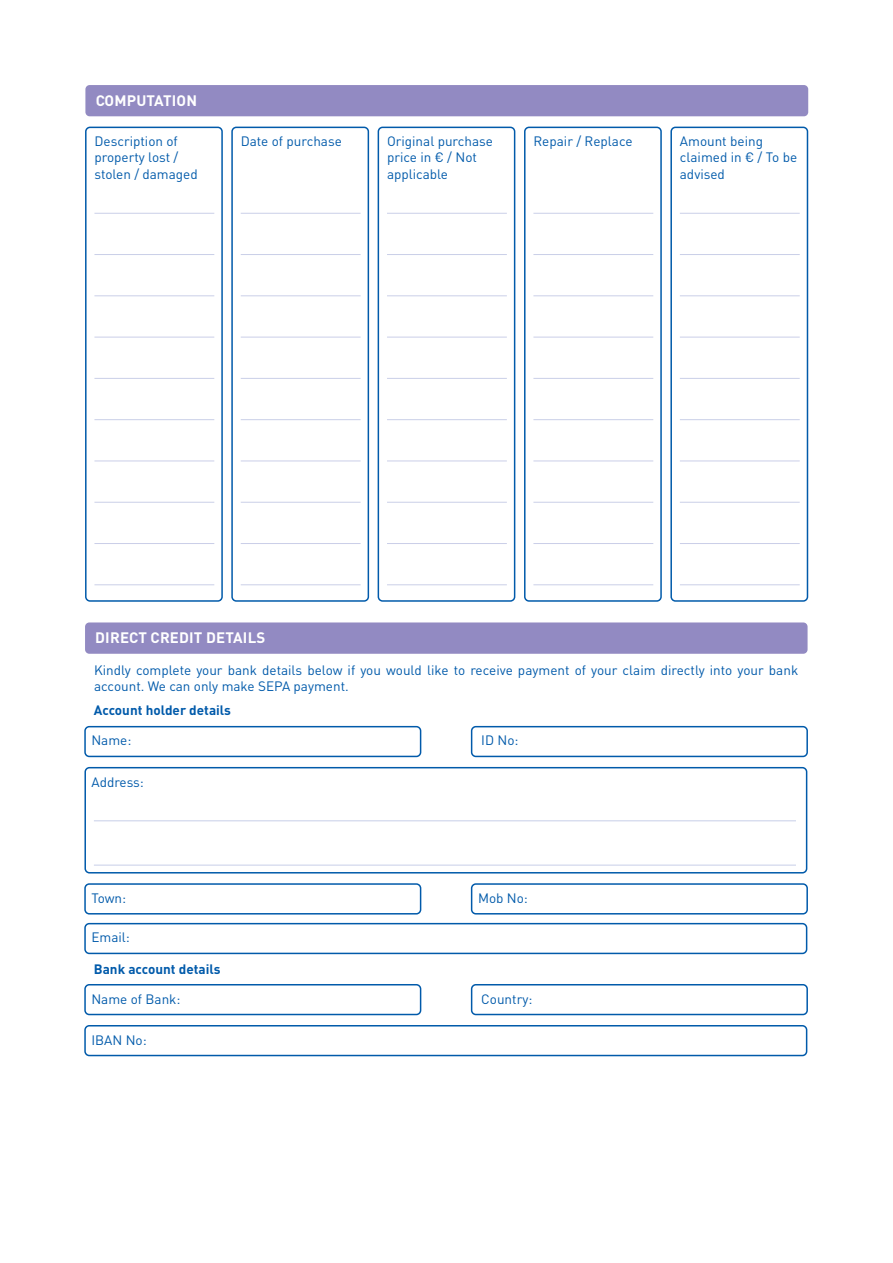
<style>
.page{position:relative;width:893px;height:1263px;background:#fff}
.page>*{position:absolute;margin:0;border:0;box-sizing:border-box;transform-origin:0 0}
.t1{font:700 15px "DIN Pro";letter-spacing:.01em;color:#fff}
.t2{font:13.5px/16.2px "DIN Pro";color:#015aaa}
.t3{font:700 13.5px "DIN Pro";color:#015aaa}
</style>
<div class="page">
<div style="left:85px;top:127px;width:138px;height:475px;border:2px solid #015aaa;border-radius:4px"></div>
<div style="left:378px;top:127px;width:137px;height:475px;border:2px solid #015aaa;border-radius:4px"></div>
<div style="left:524px;top:127px;width:138px;height:475px;border:2px solid #015aaa;border-radius:4px"></div>
<div style="left:670px;top:127px;width:138px;height:475px;border:2px solid #015aaa;border-radius:4px"></div>
<div style="left:231px;top:127px;width:138px;height:475px;border:2px solid #015aaa;border-radius:4px"></div>
<div style="left:85px;top:85px;width:723px;height:31px;background:#928ac2;border-radius:4px"></div>
<hr style="left:94px;top:213px;width:120px;height:1px;background:#cacfe8">
<hr style="left:387px;top:213px;width:120px;height:1px;background:#cacfe8">
<hr style="left:533px;top:213px;width:120px;height:1px;background:#cacfe8">
<hr style="left:680px;top:213px;width:120px;height:1px;background:#cacfe8">
<hr style="left:241px;top:213px;width:120px;height:1px;background:#cacfe8">
<hr style="left:94px;top:254px;width:120px;height:1px;background:#cacfe8">
<hr style="left:387px;top:254px;width:120px;height:1px;background:#cacfe8">
<hr style="left:533px;top:254px;width:120px;height:1px;background:#cacfe8">
<hr style="left:680px;top:254px;width:120px;height:1px;background:#cacfe8">
<hr style="left:241px;top:254px;width:120px;height:1px;background:#cacfe8">
<hr style="left:94px;top:295px;width:120px;height:1px;background:#cacfe8">
<hr style="left:94px;top:461px;width:120px;height:1px;background:#cacfe8">
<hr style="left:94px;top:337px;width:120px;height:1px;background:#cacfe8">
<hr style="left:94px;top:502px;width:120px;height:1px;background:#cacfe8">
<hr style="left:94px;top:378px;width:120px;height:1px;background:#cacfe8">
<hr style="left:94px;top:543px;width:120px;height:1px;background:#cacfe8">
<hr style="left:94px;top:419px;width:120px;height:1px;background:#cacfe8">
<hr style="left:94px;top:584px;width:120px;height:1px;background:#cacfe8">
<hr style="left:387px;top:295px;width:120px;height:1px;background:#cacfe8">
<hr style="left:387px;top:461px;width:120px;height:1px;background:#cacfe8">
<hr style="left:387px;top:337px;width:120px;height:1px;background:#cacfe8">
<hr style="left:387px;top:502px;width:120px;height:1px;background:#cacfe8">
<hr style="left:387px;top:378px;width:120px;height:1px;background:#cacfe8">
<hr style="left:387px;top:543px;width:120px;height:1px;background:#cacfe8">
<hr style="left:387px;top:419px;width:120px;height:1px;background:#cacfe8">
<hr style="left:387px;top:584px;width:120px;height:1px;background:#cacfe8">
<hr style="left:533px;top:295px;width:120px;height:1px;background:#cacfe8">
<hr style="left:533px;top:461px;width:120px;height:1px;background:#cacfe8">
<hr style="left:533px;top:337px;width:120px;height:1px;background:#cacfe8">
<hr style="left:533px;top:502px;width:120px;height:1px;background:#cacfe8">
<hr style="left:533px;top:378px;width:120px;height:1px;background:#cacfe8">
<hr style="left:533px;top:543px;width:120px;height:1px;background:#cacfe8">
<hr style="left:533px;top:419px;width:120px;height:1px;background:#cacfe8">
<hr style="left:533px;top:584px;width:120px;height:1px;background:#cacfe8">
<hr style="left:680px;top:295px;width:120px;height:1px;background:#cacfe8">
<hr style="left:680px;top:461px;width:120px;height:1px;background:#cacfe8">
<hr style="left:680px;top:337px;width:120px;height:1px;background:#cacfe8">
<hr style="left:680px;top:502px;width:120px;height:1px;background:#cacfe8">
<hr style="left:680px;top:378px;width:120px;height:1px;background:#cacfe8">
<hr style="left:680px;top:543px;width:120px;height:1px;background:#cacfe8">
<hr style="left:680px;top:419px;width:120px;height:1px;background:#cacfe8">
<hr style="left:680px;top:584px;width:120px;height:1px;background:#cacfe8">
<hr style="left:241px;top:295px;width:120px;height:1px;background:#cacfe8">
<hr style="left:241px;top:461px;width:120px;height:1px;background:#cacfe8">
<hr style="left:241px;top:337px;width:120px;height:1px;background:#cacfe8">
<hr style="left:241px;top:502px;width:120px;height:1px;background:#cacfe8">
<hr style="left:241px;top:378px;width:120px;height:1px;background:#cacfe8">
<hr style="left:241px;top:543px;width:120px;height:1px;background:#cacfe8">
<hr style="left:241px;top:419px;width:120px;height:1px;background:#cacfe8">
<hr style="left:241px;top:584px;width:120px;height:1px;background:#cacfe8">
<div style="left:471px;top:726px;width:337px;height:31px;border:2px solid #015aaa;border-radius:4px"></div>
<div style="left:471px;top:984px;width:337px;height:31px;border:2px solid #015aaa;border-radius:4px"></div>
<div style="left:84px;top:726px;width:337px;height:31px;border:2px solid #015aaa;border-radius:4px"></div>
<div style="left:84px;top:984px;width:337px;height:31px;border:2px solid #015aaa;border-radius:4px"></div>
<div style="left:84px;top:883px;width:337px;height:31px;border:2px solid #015aaa;border-radius:4px"></div>
<div style="left:471px;top:883px;width:337px;height:31px;border:2px solid #015aaa;border-radius:4px"></div>
<div style="left:84px;top:1025px;width:723px;height:31px;border:2px solid #015aaa;border-radius:4px"></div>
<div style="left:84px;top:923px;width:723px;height:31px;border:2px solid #015aaa;border-radius:4px"></div>
<div style="left:85px;top:622px;width:722px;height:32px;background:#928ac2;border-radius:4px"></div>
<div style="left:84px;top:767px;width:723px;height:106px;border:2px solid #015aaa;border-radius:4px"></div>
<hr style="left:94px;top:820px;width:702px;height:1px;background:#c7cee8">
<hr style="left:94px;top:865px;width:702px;height:1px;background:#c7cee8">
<p class="t1" style="left:96px;top:90px;width:103px">COMPUTATION</p>
<p class="t2" style="left:94px;top:133px;width:105px">Description of property lost / stolen / damaged</p>
<p class="t2" style="left:387px;top:133px;width:108px">Original purchase price in € / Not applicable</p>
<p class="t2" style="left:533px;top:133px;width:101px">Repair / Replace</p>
<p class="t2" style="left:680px;top:133px;width:119px">Amount being claimed in € / To be advised</p>
<p class="t2" style="left:241px;top:133px;width:103px">Date of purchase</p>
<p class="t1" style="left:95px;top:628px;width:172px">DIRECT CREDIT DETAILS</p>
<p class="t2" style="left:94px;top:662px;width:706px">Kindly complete your bank details below if you would like to receive payment of your claim directly into your bank account. We can only make SEPA payment.</p>
<p class="t3" style="left:94px;top:701px;width:139px">Account holder details</p>
<p class="t2" style="left:91px;top:732px;width:42px">Name:</p>
<p class="t2" style="left:91px;top:773px;width:54px">Address:</p>
<p class="t2" style="left:481px;top:732px;width:39px">ID No:</p>
<p class="t2" style="left:91px;top:889px;width:36px">Town:</p>
<p class="t2" style="left:478px;top:889px;width:51px">Mob No:</p>
<p class="t2" style="left:91px;top:929px;width:40px">Email:</p>
<p class="t3" style="left:94px;top:960px;width:128px">Bank account details</p>
<p class="t2" style="left:91px;top:990px;width:91px">Name of Bank:</p>
<p class="t2" style="left:91px;top:1031px;width:57px">IBAN No:</p>
<p class="t2" style="left:481px;top:990px;width:53px">Country:</p>
</div>
